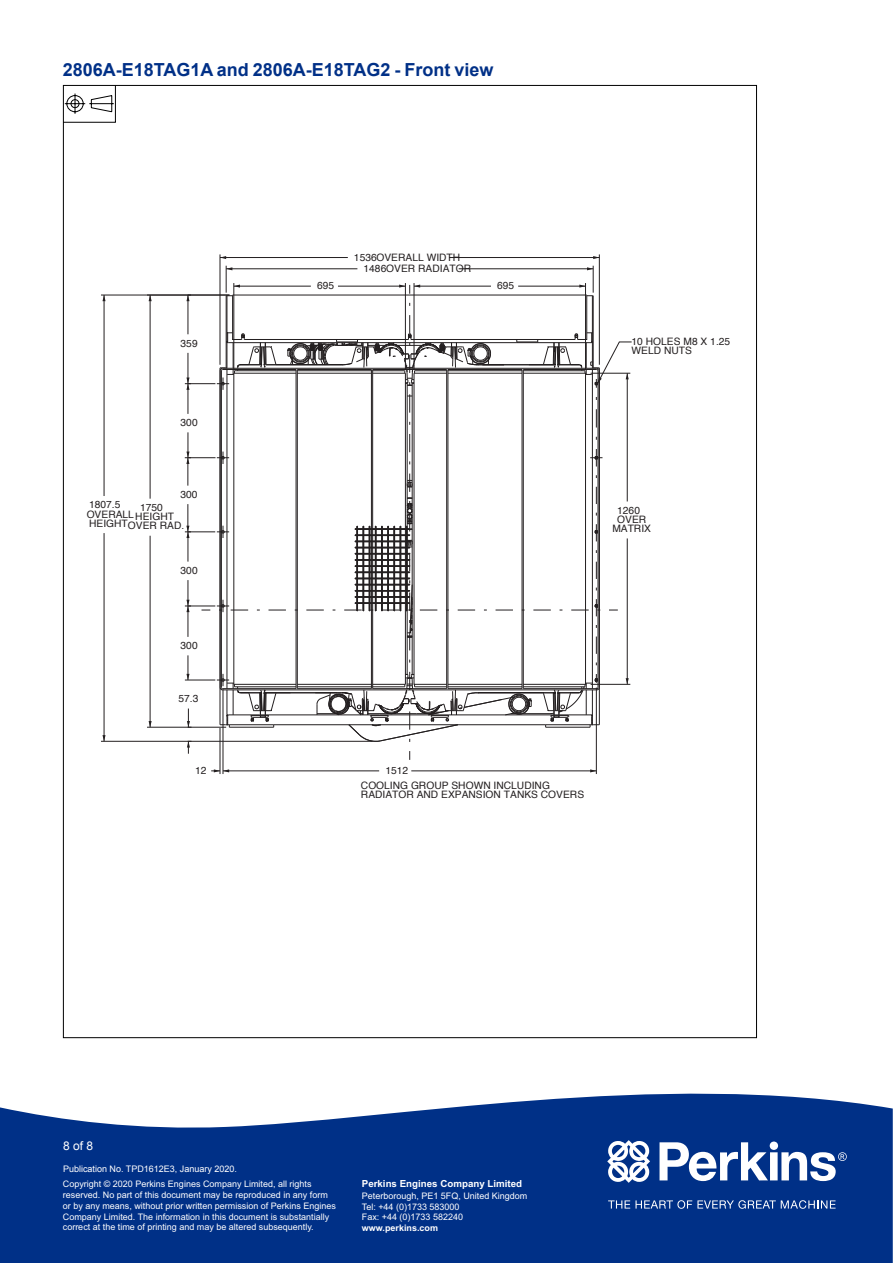
<style>
.page{position:relative;width:893px;height:1263px;background:#fff}
.page>*{position:absolute;margin:0;border:0;box-sizing:border-box;transform-origin:0 0}
.t1{font:700 18px "Arial";color:#003087}
.t2{font:12px "Arial";color:#fff}
.t3{font:10.2px/9.3px "Helvetica";letter-spacing:.005em;color:#231f20}
.t4{font:700 9.75px "Arial";color:#fff}
.t5{font:9px/10.8px "Arial";color:#fff}
.t6{font:700 9px "Arial";color:#fff}
</style>
<div class="page">
<svg style="left:0;top:1093px;width:893px;height:170px;fill:#003087"></svg>
<svg style="left:608px;top:1200px;width:227px;height:9px"></svg>
<svg style="left:607px;top:1140px;width:43px;height:43px"></svg>
<svg style="left:659px;top:1141px;width:188px;height:40px"></svg>
<svg style="left:63px;top:85px;width:53px;height:38px"></svg>
<hr style="left:220px;top:728px;width:1px;height:46px;background:#231f20">
<svg style="left:211px;top:769px;width:18px;height:3px"></svg>
<hr style="left:223px;top:689px;width:1px;height:85px;background:#231f20">
<hr style="left:596px;top:688px;width:1px;height:86px;background:#231f20">
<hr style="left:223px;top:771px;width:156px;height:1px;background:#231f20">
<hr style="left:411px;top:771px;width:185px;height:1px;background:#231f20">
<svg style="left:187px;top:708px;width:4px;height:19px"></svg>
<svg style="left:187px;top:742px;width:3px;height:12px"></svg>
<hr style="left:147px;top:727px;width:79px;height:1px;background:#231f20">
<hr style="left:150px;top:295px;width:1px;height:204px;background:#231f20">
<hr style="left:150px;top:536px;width:1px;height:191px;background:#231f20">
<hr style="left:220px;top:254px;width:1px;height:111px;background:#231f20">
<hr style="left:599px;top:254px;width:1px;height:111px;background:#231f20">
<hr style="left:220px;top:257px;width:128px;height:1px;background:#231f20">
<hr style="left:449px;top:257px;width:150px;height:1px;background:#231f20">
<hr style="left:188px;top:295px;width:1px;height:39px;background:#231f20">
<hr style="left:188px;top:353px;width:1px;height:31px;background:#231f20">
<svg style="left:186px;top:377px;width:5px;height:13px"></svg>
<hr style="left:185px;top:383px;width:30px;height:1px;background:#231f20">
<hr style="left:188px;top:384px;width:1px;height:30px;background:#231f20">
<hr style="left:185px;top:457px;width:30px;height:1px;background:#231f20">
<svg style="left:186px;top:432px;width:5px;height:54px"></svg>
<svg style="left:186px;top:504px;width:5px;height:34px"></svg>
<hr style="left:185px;top:532px;width:30px;height:1px;background:#231f20">
<hr style="left:188px;top:532px;width:1px;height:30px;background:#231f20">
<svg style="left:186px;top:580px;width:5px;height:32px"></svg>
<hr style="left:185px;top:606px;width:30px;height:1px;background:#231f20">
<hr style="left:185px;top:680px;width:30px;height:1px;background:#231f20">
<hr style="left:188px;top:606px;width:1px;height:31px;background:#231f20">
<svg style="left:186px;top:655px;width:4px;height:25px"></svg>
<svg style="left:102px;top:735px;width:4px;height:6px"></svg>
<hr style="left:101px;top:295px;width:128px;height:1px;background:#231f20">
<hr style="left:101px;top:741px;width:272px;height:1px;background:#231f20">
<hr style="left:104px;top:295px;width:1px;height:201px;background:#231f20">
<hr style="left:104px;top:533px;width:1px;height:208px;background:#231f20">
<svg style="left:217px;top:266px;width:415px;height:476px"></svg>
<h1 class="t1" style="left:63px;top:57px;width:432px">2806A-E18TAG1A and 2806A-E18TAG2 - Front view</h1>
<p class="t3" style="left:364px;top:252px;width:109px;line-height:11.2px;text-indent:-10px">1536OVERALL WIDTH<br>1486OVER RADIATOR</p>
<p class="t3" style="left:181px;top:339px;width:19px">359</p>
<p class="t3" style="left:181px;top:418px;width:19px">300</p>
<p class="t3" style="left:180px;top:490px;width:19px">300</p>
<p class="t3" style="left:87px;top:500px;width:49px">1807.5<br>OVERALL<br>HEIGHT</p>
<p class="t3" style="left:140px;top:503px;width:24px">1750</p>
<p class="t3" style="left:128px;top:512px;width:58px;text-align:center">HEIGHT<br>OVER RAD.</p>
<p class="t3" style="left:181px;top:566px;width:19px">300</p>
<p class="t3" style="left:181px;top:641px;width:19px">300</p>
<p class="t3" style="left:179px;top:694px;width:21px">57.3</p>
<p class="t3" style="left:317px;top:281px;width:19px">695</p>
<p class="t3" style="left:497px;top:281px;width:19px">695</p>
<p class="t3" style="left:195px;top:766px;width:13px">12</p>
<p class="t3" style="left:385px;top:766px;width:24px">1512</p>
<p class="t3" style="left:361px;top:781px;width:225px">COOLING GROUP SHOWN INCLUDING<br>RADIATOR AND EXPANSION TANKS COVERS</p>
<p class="t3" style="left:632px;top:337px;width:100px">10 HOLES M8 X 1.25<br>WELD NUTS</p>
<p class="t3" style="left:617px;top:506px;width:24px">1260</p>
<p class="t3" style="left:612px;top:515px;width:40px;text-align:center">OVER<br>MATRIX</p>
<h2 class="t2" style="left:63px;top:1139px;width:32px">8 of 8</h2>
<p class="t5" style="left:63px;top:1163px;width:175px">Publication No. TPD1612E3, January 2020.</p>
<p class="t5" style="left:63px;top:1178px;width:275px">Copyright © 2020 Perkins Engines Company Limited, all rights reserved. No part of this document may be reproduced in any form or by any means, without prior written permission of Perkins Engines Company Limited. The information in this document is substantially correct at the time of printing and may be altered subsequently.</p>
<p class="t4" style="left:362px;top:1177px;width:162px">Perkins Engines Company Limited</p>
<p class="t5" style="left:362px;top:1190px;width:167px">Peterborough, PE1 5FQ, United Kingdom<br>Tel: +44 (0)1733 583000<br>Fax: +44 (0)1733 582240</p>
<p class="t6" style="left:362px;top:1221px;width:78px">www.perkins.com</p>
</div>
